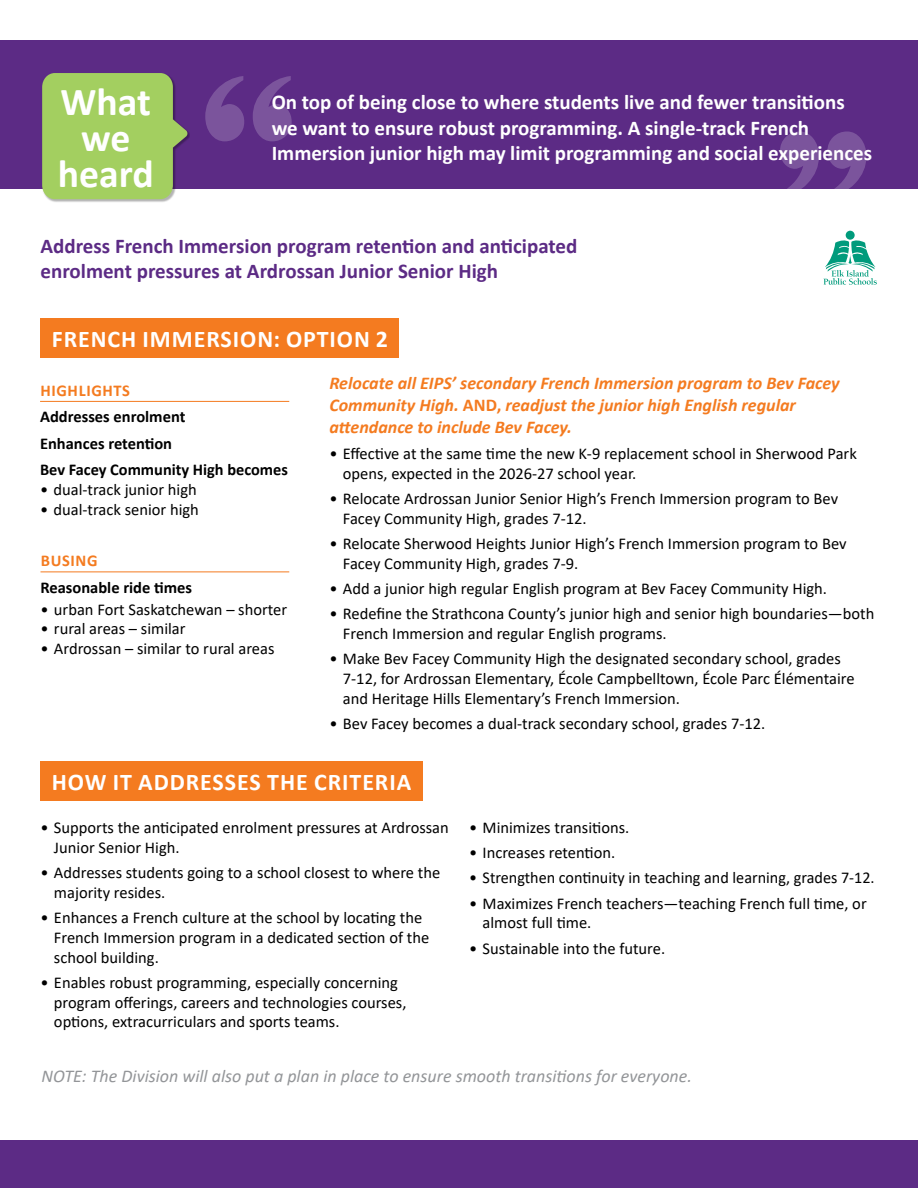
<style>
.page{position:relative;width:918px;height:1188px;background:#fff}
.page>*{position:absolute;margin:0;border:0;box-sizing:border-box;transform-origin:0 0}
.t1{font:700 39.75px/36.3px "Calibri";color:#fff;text-align:center}
.t2{font:700 24px "Calibri";letter-spacing:.04em;color:#fff}
.t3{font:700 21px/25.2px "Calibri";color:#fff}
.t4{font:700 21px/25.2px "Calibri";color:#5c2b85}
.t5{font:italic 700 18px/21.6px "Calibri";color:#f47b20}
.t6{font:italic 18px "Calibri";color:#939598}
.t7{font:16.5px/19.8px "Calibri";color:#000}
.t8{font:700 16.5px/26.5px "Calibri";color:#000}
.t9{font:700 16.5px "Calibri";letter-spacing:.04em;color:#f47b20}
.s1{font-style:normal}
</style>
<div class="page">
<div style="left:0;top:40px;width:918px;height:149px;background:#5c2b85"></div>
<div style="left:42px;top:73px;width:148px;height:129px;background:#000;opacity:.3"></div>
<svg style="left:42px;top:73px;width:145px;height:126px;background:#9dc164"></svg>
<svg style="left:205px;top:76px;width:87px;height:65px"></svg>
<svg style="left:780px;top:131px;width:86px;height:58px"></svg>
<div style="left:0;top:1141px;width:918px;height:47px;background:#5c2b85"></div>
<div style="left:40px;top:318px;width:359px;height:40px;background:#f47b20"></div>
<div style="left:40px;top:761px;width:383px;height:39px;background:#f47b20"></div>
<hr style="left:40px;top:401px;width:249px;height:1px;background:#f47b20">
<hr style="left:40px;top:572px;width:249px;height:1px;background:#f47b20">
<div style="left:846px;top:231px;width:9px;height:9px;background:#009b7c;border-radius:50%"></div>
<svg style="left:824px;top:240px;width:53px;height:45px"></svg>
<h1 class="t1" style="left:58px;top:83px;width:97px">What we heard</h1>
<p class="t3" style="left:272px;top:90px;width:602px">On top of being close to where students live and fewer transitions we want to ensure robust programming. A single-track French<br>Immersion junior high may limit programming and social experiences</p>
<p class="t4" style="left:40px;top:233px;width:538px">Address French Immersion program retention and anticipated enrolment pressures at Ardrossan Junior Senior High</p>
<h2 class="t2" style="left:52px;top:322px;width:338px">FRENCH IMMERSION: OPTION 2</h2>
<p class="t9" style="left:40px;top:378px;width:91px">HIGHLIGHTS</p>
<p class="t8" style="left:40px;top:403px;width:249px">Addresses enrolment<br>Enhances retention<br>Bev Facey Community High becomes</p>
<p class="t7" style="left:40px;top:479px;width:158px">• dual-track junior high</p>
<p class="t7" style="left:40px;top:499px;width:160px">• dual-track senior high</p>
<p class="t9" style="left:41px;top:549px;width:58px">BUSING</p>
<p class="t8" style="left:40px;top:574px;width:153px">Reasonable ride times</p>
<p class="t7" style="left:40px;top:599px;width:248px">• urban Fort Saskatchewan – shorter</p>
<p class="t7" style="left:40px;top:619px;width:147px">• rural areas – similar</p>
<p class="t7" style="left:40px;top:638px;width:236px">• Ardrossan – similar to rural areas</p>
<p class="t5" style="left:329px;top:372px;width:512px">Relocate all EIPS’ secondary French Immersion program to Bev Facey<br>Community High. <span class="s1">AND,</span> readjust the junior high English regular attendance to include Bev Facey.</p>
<p class="t7" style="left:343px;top:443px;width:515px;text-indent:-13px">• Effective at the same time the new K-9 replacement school in Sherwood Park opens, expected in the 2026-27 school year.</p>
<p class="t7" style="left:343px;top:488px;width:497px;text-indent:-13px">• Relocate Ardrossan Junior Senior High’s French Immersion program to Bev<br>Facey Community High, grades 7-12.</p>
<p class="t7" style="left:343px;top:533px;width:505px;text-indent:-13px">• Relocate Sherwood Heights Junior High’s French Immersion program to Bev<br>Facey Community High, grades 7-9.</p>
<p class="t7" style="left:329px;top:578px;width:499px">• Add a junior high regular English program at Bev Facey Community High.</p>
<p class="t7" style="left:343px;top:603px;width:533px;text-indent:-13px">• Redefine the Strathcona County’s junior high and senior high boundaries—both<br>French Immersion and regular English programs.</p>
<p class="t7" style="left:343px;top:648px;width:513px;text-indent:-13px">• Make Bev Facey Community High the designated secondary school, grades<br>7-12, for Ardrossan Elementary, École Campbelltown, École Parc Élémentaire and Heritage Hills Elementary’s French Immersion.</p>
<p class="t7" style="left:329px;top:713px;width:437px">• Bev Facey becomes a dual-track secondary school, grades 7-12.</p>
<h2 class="t2" style="left:52px;top:765px;width:361px">HOW IT ADDRESSES THE CRITERIA</h2>
<p class="t7" style="left:54px;top:817px;width:396px;text-indent:-13px">• Supports the anticipated enrolment pressures at Ardrossan<br>Junior Senior High.</p>
<p class="t7" style="left:54px;top:862px;width:388px;text-indent:-13px">• Addresses students going to a school closest to where the majority resides.</p>
<p class="t7" style="left:54px;top:907px;width:377px;text-indent:-13px">• Enhances a French culture at the school by locating the<br>French Immersion program in a dedicated section of the school building.</p>
<p class="t7" style="left:54px;top:972px;width:354px;text-indent:-13px">• Enables robust programming, especially concerning program offerings, careers and technologies courses, options, extracurriculars and sports teams.</p>
<p class="t7" style="left:469px;top:817px;width:162px">• Minimizes transitions.</p>
<p class="t7" style="left:469px;top:842px;width:148px">• Increases retention.</p>
<p class="t7" style="left:469px;top:868px;width:407px">• Strengthen continuity in teaching and learning, grades 7-12.</p>
<p class="t7" style="left:483px;top:893px;width:386px;text-indent:-13px">• Maximizes French teachers—teaching French full time, or almost full time.</p>
<p class="t7" style="left:469px;top:938px;width:198px">• Sustainable into the future.</p>
<p class="t6" style="left:41px;top:1063px;width:652px">NOTE: The Division will also put a plan in place to ensure smooth transitions for everyone.</p>
</div>
